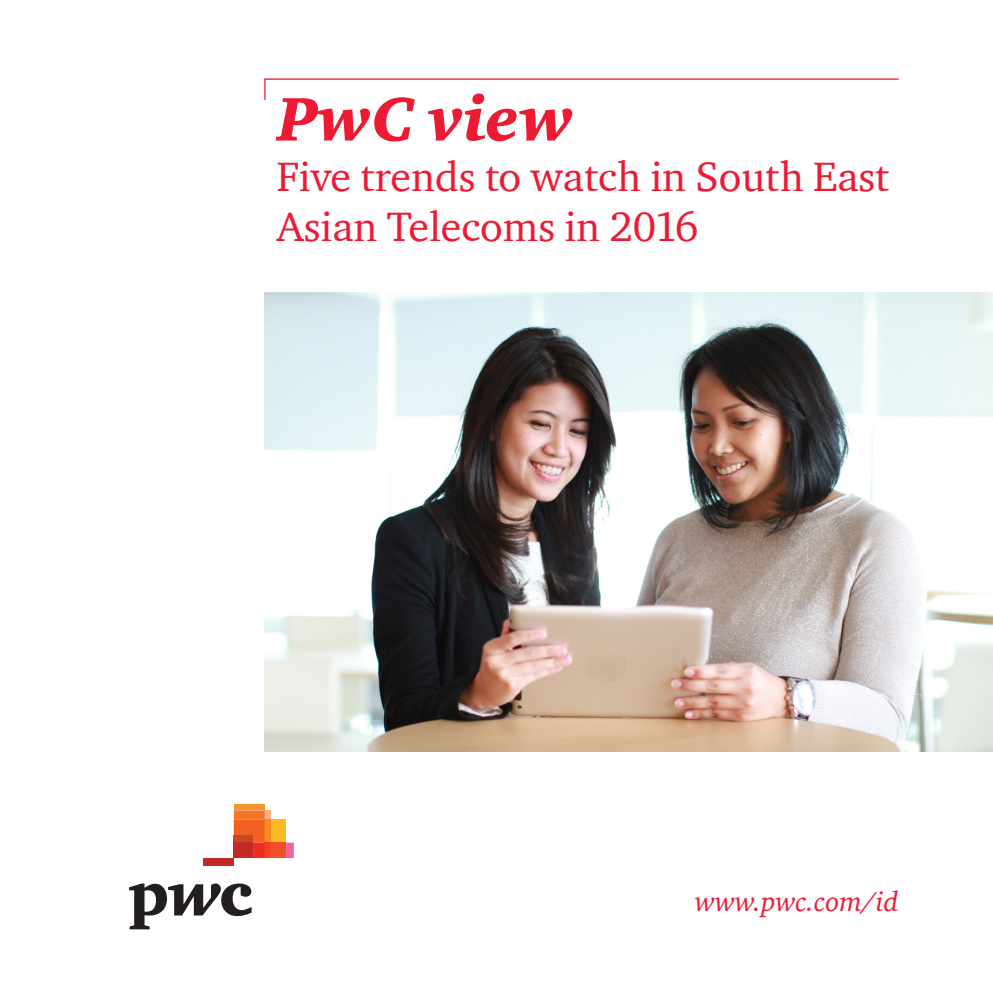
<style>
.page{position:relative;width:993px;height:993px;background:#fff}
.page>*{position:absolute;margin:0;border:0;box-sizing:border-box;transform-origin:0 0}
.t1{font:italic 900 63px "ITC Charter Com";color:#ed1a33}
.t2{font:42px/50.4px "ITC Charter Com";color:#ed1a33}
.t3{font:italic 28px "ITC Charter Com";color:#ed1a33}
</style>
<div class="page">
<svg style="left:129px;top:883px;width:122px;height:46px"></svg>
<div style="left:234px;top:804px;width:30px;height:6px;background:#f7932e"></div>
<svg style="left:234px;top:810px;width:60px;height:47px"></svg>
<div style="left:234px;top:834px;width:19px;height:8px;background:#c54925"></div>
<div style="left:234px;top:842px;width:19px;height:15px;background:#c32a25"></div>
<div style="left:203px;top:857px;width:31px;height:8px;background:#c32a25"></div>
<svg style="left:264px;top:78px;width:635px;height:22px"></svg>
<img style="left:264px;top:293px;width:728px;height:458px">
<p class="t1" style="left:277px;top:80px;width:298px">PwC view</p>
<p class="t2" style="left:277px;top:151px;width:613px">Five trends to watch in South East<br>Asian Telecoms in 2016</p>
<p class="t3" style="left:694px;top:884px;width:205px">www.pwc.com/id</p>
</div>
